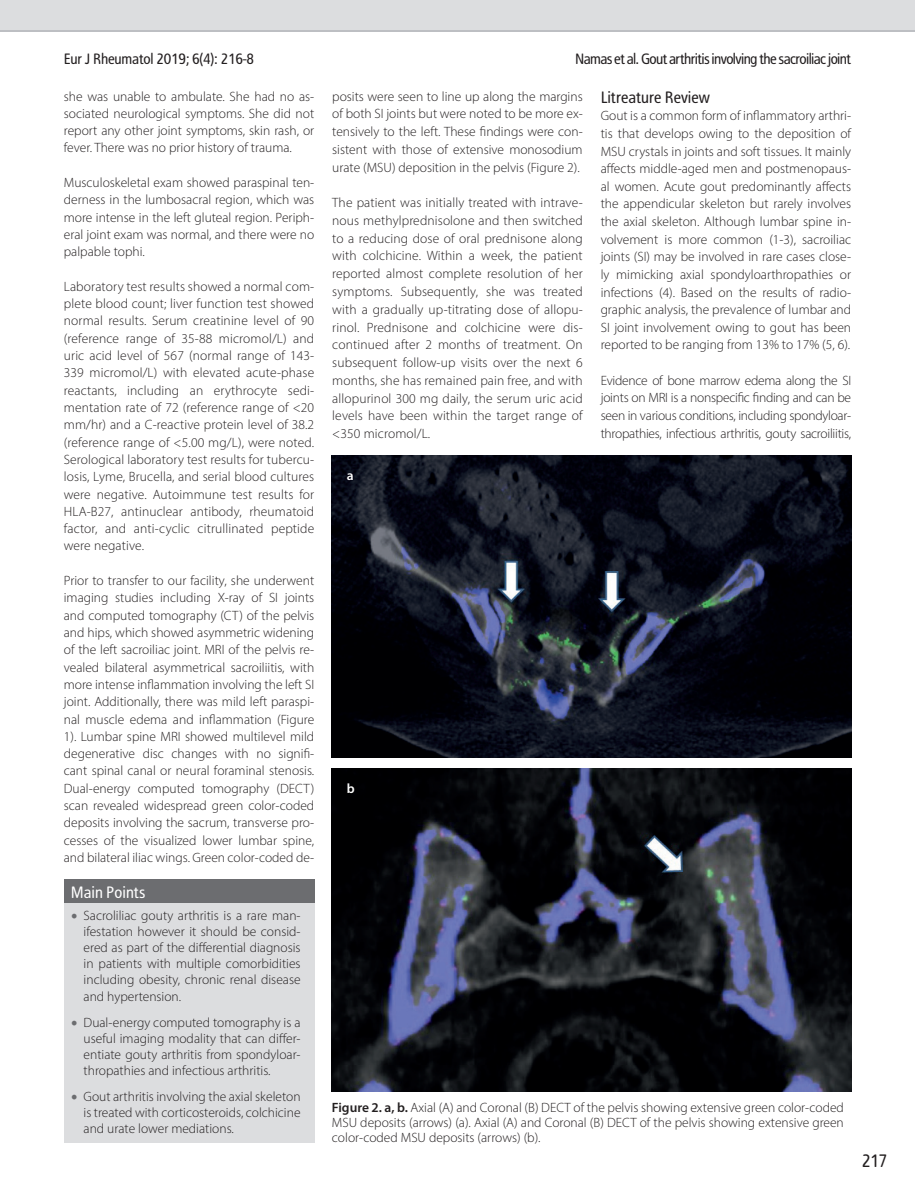
<style>
.page{position:relative;width:915px;height:1191px;background:#fff}
.page>*{position:absolute;margin:0;border:0;box-sizing:border-box;transform-origin:0 0}
.t1{font:18px "Rotokas";color:#231f20}
.t2{font:16.5px "Rotokas";color:#231f20}
.t3{font:16.5px "Rotokas";color:#fff}
.t4{font:15px "Rotokas";letter-spacing:-.04em;color:#231f20}
.t5{font:15px "Rotokas";letter-spacing:-.01em;color:#231f20}
.t6{font:300 13.5px/17.2px "Myriad Pro";color:#231f20;text-align:justify}
.t7{font:600 13.5px "Myriad Pro";color:#fff}
.s1{font-family:"Minion Pro";font-weight:400;font-size:18px;color:#6c6d70}
.s2{font-weight:600}
</style>
<div class="page">
<img style="left:332px;top:768px;width:518px;height:323px">
<img style="left:332px;top:455px;width:518px;height:302px">
<div style="left:64px;top:879px;width:250px;height:263px;background:#dcdddf"></div>
<div style="left:64px;top:879px;width:250px;height:24px;background:#6c6d70"></div>
<div style="left:0;top:0;width:914px;height:31px;background:#dcdddf"></div>
<p class="t5" style="left:64px;top:49px;width:192px">Eur J Rheumatol 2019; 6(4): 216-8</p>
<p class="t4" style="left:575px;top:49px;width:277px">Namas et al. Gout arthritis involving the sacroiliac joint</p>
<p class="t6" style="left:64px;top:87px;width:252px">she was unable to ambulate. She had no as&shy;sociated neurological symptoms. She did not report any other joint symptoms, skin rash, or fever. There was no prior history of trauma.</p>
<p class="t6" style="left:64px;top:174px;width:252px">Musculoskeletal exam showed paraspinal ten&shy;derness in the lumbosacral region, which was more intense in the left gluteal region. Periph&shy;eral joint exam was normal, and there were no palpable tophi.</p>
<p class="t6" style="left:64px;top:278px;width:252px">Laboratory test results showed a normal com&shy;plete blood count; liver function test showed normal results. Serum creatinine level of 90 (reference range of 35-88 micromol/L) and uric acid level of 567 (normal range of 143- 339 micromol/L) with elevated acute-phase reactants, including an erythrocyte sedi&shy;mentation rate of 72 (reference range of &lt;20 mm/hr) and a C-reactive protein level of 38.2 (reference range of &lt;5.00 mg/L), were noted.<br>Serological laboratory test results for tubercu&shy;losis, Lyme, Brucella, and serial blood cultures were negative. Autoimmune test results for HLA-B27, antinuclear antibody, rheumatoid factor, and anti-cyclic citrullinated peptide were negative.</p>
<p class="t6" style="left:64px;top:572px;width:252px">Prior to transfer to our facility, she underwent imaging studies including X-ray of SI joints and computed tomography (CT) of the pelvis and hips, which showed asymmetric widening of the left sacroiliac joint. MRI of the pelvis re&shy;vealed bilateral asymmetrical sacroiliitis, with more intense inflammation involving the left SI joint. Additionally, there was mild left paraspi&shy;nal muscle edema and inflammation (Figure 1). Lumbar spine MRI showed multilevel mild degenerative disc changes with no signifi&shy;cant spinal canal or neural foraminal stenosis.<br>Dual-energy computed tomography (DECT) scan revealed widespread green color-coded deposits involving the sacrum, transverse pro&shy;cesses of the visualized lower lumbar spine, and bilateral iliac wings. Green color-coded de-</p>
<p class="t3" style="left:71px;top:882px;width:76px">Main Points</p>
<p class="t6" style="left:84px;top:907px;width:218px;line-height:16.2px;text-indent:-13px"><span class="s1">•</span> Sacroliliac gouty arthritis is a rare man&shy;ifestation however it should be consid&shy;ered as part of the differential diagnosis in patients with multiple comorbidities including obesity, chronic renal disease and hypertension.</p>
<p class="t6" style="left:84px;top:1013px;width:218px;line-height:16.2px;text-indent:-13px"><span class="s1">•</span> Dual-energy computed tomography is a useful imaging modality that can differ&shy;entiate gouty arthritis from spondyloar&shy;thropathies and infectious arthritis.</p>
<p class="t6" style="left:84px;top:1088px;width:218px;line-height:16.2px;text-indent:-13px"><span class="s1">•</span> Gout arthritis involving the axial skeleton is treated with corticosteroids, colchicine and urate lower mediations.</p>
<p class="t6" style="left:332px;top:87px;width:252px;line-height:17.7px">posits were seen to line up along the margins of both SI joints but were noted to be more ex&shy;tensively to the left. These findings were con&shy;sistent with those of extensive monosodium urate (MSU) deposition in the pelvis (Figure 2).</p>
<p class="t6" style="left:332px;top:194px;width:252px;line-height:17.7px">The patient was initially treated with intrave&shy;nous methylprednisolone and then switched to a reducing dose of oral prednisone along with colchicine. Within a week, the patient reported almost complete resolution of her symptoms. Subsequently, she was treated with a gradually up-titrating dose of allopu&shy;rinol. Prednisone and colchicine were dis&shy;continued after 2 months of treatment. On subsequent follow-up visits over the next 6 months, she has remained pain free, and with allopurinol 300 mg daily, the serum uric acid levels have been within the target range of &lt;350 micromol/L.</p>
<p class="t7" style="left:347px;top:467px;width:8px">a</p>
<p class="t2" style="left:600px;top:87px;width:111px">Litreature Review</p>
<p class="t6" style="left:600px;top:107px;width:252px">Gout is a common form of inflammatory arthri&shy;tis that develops owing to the deposition of MSU crystals in joints and soft tissues. It mainly affects middle-aged men and postmenopaus&shy;al women. Acute gout predominantly affects the appendicular skeleton but rarely involves the axial skeleton. Although lumbar spine in&shy;volvement is more common (1-3), sacroiliac joints (SI) may be involved in rare cases close&shy;ly mimicking axial spondyloarthropathies or infections (4). Based on the results of radio&shy;graphic analysis, the prevalence of lumbar and SI joint involvement owing to gout has been reported to be ranging from 13% to 17% (5, 6).</p>
<p class="t6" style="left:600px;top:371px;width:252px">Evidence of bone marrow edema along the SI joints on MRI is a nonspecific finding and can be seen in various conditions, including spondyloar&shy;thropathies, infectious arthritis, gouty sacroiliitis,</p>
<p class="t7" style="left:347px;top:780px;width:9px">b</p>
<p class="t6" style="left:332px;top:1100px;width:513px;line-height:15px"><span class="s2">Figure 2. a, b.</span> Axial (A) and Coronal (B) DECT of the pelvis showing extensive green color-coded MSU deposits (arrows) (a). Axial (A) and Coronal (B) DECT of the pelvis showing extensive green color-coded MSU deposits (arrows) (b).</p>
<p class="t1" style="left:861px;top:1150px;width:27px">217</p>
</div>
